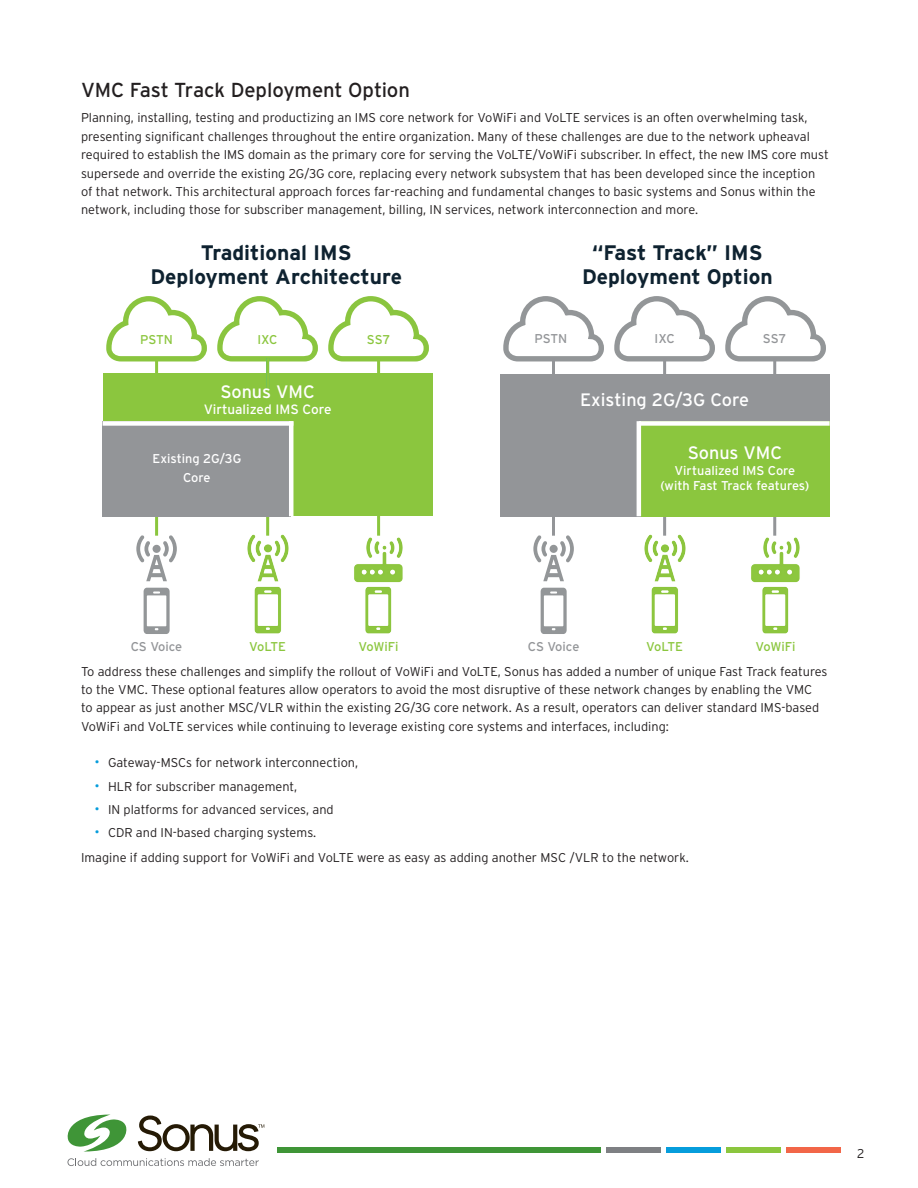
<style>
.page{position:relative;width:918px;height:1188px;background:#fff}
.page>*{position:absolute;margin:0;border:0;box-sizing:border-box;transform-origin:0 0}
.t1{font:700 21px/24px "Interstate";color:#0e2230;text-align:center}
.NewTemp_Subhead{font:20.25px "Interstate";letter-spacing:-.005em;color:#231f20}
.t2{font:18px "Interstate";color:#fff}
.t3{font:13.5px "Interstate";color:#fff}
.t4{font:300 12.75px/18.3px "Interstate";color:#231f20}
.t5{font:12.75px/15.3px "Interstate";color:#fff;text-align:center}
.t6{font:12.75px "Interstate";color:#8bc63e}
.t7{font:12.75px "Interstate";letter-spacing:-.015em;color:#939598}
.s1{font-size:14.25px;color:#069ddc}
</style>
<div class="page">
<div style="left:607px;top:1148px;width:54px;height:5px;background:#7e8083"></div>
<div style="left:277px;top:1148px;width:324px;height:5px;background:#3f9537"></div>
<div style="left:667px;top:1148px;width:54px;height:5px;background:#069ddc"></div>
<div style="left:727px;top:1148px;width:54px;height:5px;background:#8bc63e"></div>
<div style="left:787px;top:1148px;width:54px;height:5px;background:#f26648"></div>
<svg style="left:68px;top:1115px;width:59px;height:37px"></svg>
<svg style="left:68px;top:1158px;width:191px;height:8px"></svg>
<svg style="left:138px;top:1116px;width:126px;height:35px"></svg>
<hr style="left:663px;top:504px;width:3px;height:32px;background:#939598">
<hr style="left:552px;top:504px;width:3px;height:32px;background:#939598">
<hr style="left:773px;top:504px;width:3px;height:32px;background:#939598">
<img style="left:762px;top:586px;width:27px;height:48px">
<img style="left:751px;top:534px;width:49px;height:49px">
<svg style="left:533px;top:535px;width:41px;height:46px"></svg>
<svg style="left:541px;top:588px;width:26px;height:46px"></svg>
<img style="left:651px;top:586px;width:27px;height:48px">
<img style="left:644px;top:535px;width:42px;height:47px">
<div style="left:500px;top:374px;width:330px;height:142px;background:#939598"></div>
<svg style="left:503px;top:296px;width:323px;height:69px"></svg>
<div style="left:641px;top:421px;width:189px;height:95px;background:#8bc63e"></div>
<hr style="left:637px;top:421px;width:4px;height:95px;background:#fff">
<div style="left:639px;top:421px;width:191px;height:5px;background:#fff"></div>
<hr style="left:663px;top:358px;width:3px;height:32px;background:#939598">
<svg style="left:106px;top:296px;width:323px;height:69px"></svg>
<img style="left:365px;top:586px;width:27px;height:48px">
<img style="left:354px;top:534px;width:49px;height:49px">
<svg style="left:136px;top:535px;width:41px;height:46px"></svg>
<svg style="left:144px;top:588px;width:26px;height:46px"></svg>
<img style="left:254px;top:586px;width:27px;height:48px">
<img style="left:247px;top:535px;width:42px;height:47px">
<div style="left:103px;top:374px;width:330px;height:142px;background:#8bc63e"></div>
<hr style="left:155px;top:358px;width:3px;height:178px;background:#8bc63e">
<hr style="left:266px;top:358px;width:3px;height:178px;background:#8bc63e">
<hr style="left:377px;top:358px;width:3px;height:178px;background:#8bc63e">
<div style="left:103px;top:421px;width:188px;height:95px;background:#939598"></div>
<div style="left:103px;top:421px;width:190px;height:5px;background:#fff"></div>
<hr style="left:289px;top:421px;width:4px;height:95px;background:#fff">
<hr style="left:552px;top:358px;width:3px;height:32px;background:#939598">
<hr style="left:773px;top:358px;width:3px;height:32px;background:#939598">
<p class="NewTemp_Subhead" style="left:81px;top:79px;width:330px">VMC Fast Track Deployment Option</p>
<p class="t4" style="left:81px;top:109px;width:749px">Planning, installing, testing and productizing an IMS core network for VoWiFi and VoLTE services is an often overwhelming task, presenting significant challenges throughout the entire organization. Many of these challenges are due to the network upheaval required to establish the IMS domain as the primary core for serving the VoLTE/VoWiFi subscriber. In effect, the new IMS core must supersede and override the existing 2G/3G core, replacing every network subsystem that has been developed since the inception of that network. This architectural approach forces far-reaching and fundamental changes to basic systems and Sonus within the network, including those for subscriber management, billing, IN services, network interconnection and more.</p>
<p class="t1" style="left:150px;top:240px;width:253px">Traditional IMS<br>Deployment Architecture</p>
<p class="t1" style="left:582px;top:240px;width:192px">“Fast Track” IMS<br>Deployment Option</p>
<p class="t6" style="left:140px;top:332px;width:34px">PSTN</p>
<p class="t6" style="left:258px;top:332px;width:22px">IXC</p>
<p class="t6" style="left:367px;top:332px;width:25px">SS7</p>
<p class="t7" style="left:535px;top:331px;width:34px">PSTN</p>
<p class="t7" style="left:655px;top:331px;width:22px">IXC</p>
<p class="t7" style="left:763px;top:331px;width:25px">SS7</p>
<p class="t2" style="left:220px;top:381px;width:96px">Sonus VMC</p>
<p class="t3" style="left:204px;top:402px;width:129px">Virtualized IMS Core</p>
<p class="t5" style="left:153px;top:450px;width:90px;line-height:18.3px">Existing 2G/3G<br>Core</p>
<p class="t2" style="left:580px;top:390px;width:170px">Existing 2G/3G Core</p>
<p class="t2" style="left:688px;top:443px;width:96px">Sonus VMC</p>
<p class="t5" style="left:661px;top:462px;width:150px">Virtualized IMS Core (with Fast Track features)</p>
<p class="t7" style="left:131px;top:639px;width:53px">CS Voice</p>
<p class="t6" style="left:249px;top:639px;width:38px">VoLTE</p>
<p class="t6" style="left:359px;top:639px;width:42px">VoWiFi</p>
<p class="t7" style="left:528px;top:639px;width:53px">CS Voice</p>
<p class="t6" style="left:646px;top:639px;width:38px">VoLTE</p>
<p class="t6" style="left:756px;top:639px;width:42px">VoWiFi</p>
<p class="t4" style="left:81px;top:662px;width:748px">To address these challenges and simplify the rollout of VoWiFi and VoLTE, Sonus has added a number of unique Fast Track features to the VMC. These optional features allow operators to avoid the most disruptive of these network changes by enabling the VMC<br>to appear as just another MSC/VLR within the existing 2G/3G core network. As a result, operators can deliver standard IMS-based VoWiFi and VoLTE services while continuing to leverage existing core systems and interfaces, including:</p>
<p class="t4" style="left:94px;top:754px;width:265px"><span class="s1">•</span> Gateway-MSCs for network interconnection,</p>
<p class="t4" style="left:94px;top:777px;width:204px"><span class="s1">•</span> HLR for subscriber management,</p>
<p class="t4" style="left:94px;top:800px;width:241px"><span class="s1">•</span> IN platforms for advanced services, and</p>
<p class="t4" style="left:94px;top:823px;width:223px"><span class="s1">•</span> CDR and IN-based charging systems.</p>
<p class="t4" style="left:81px;top:849px;width:609px">Imagine if adding support for VoWiFi and VoLTE were as easy as adding another MSC /VLR to the network.</p>
<p class="t4" style="left:857px;top:1144px;width:9px">2</p>
</div>
